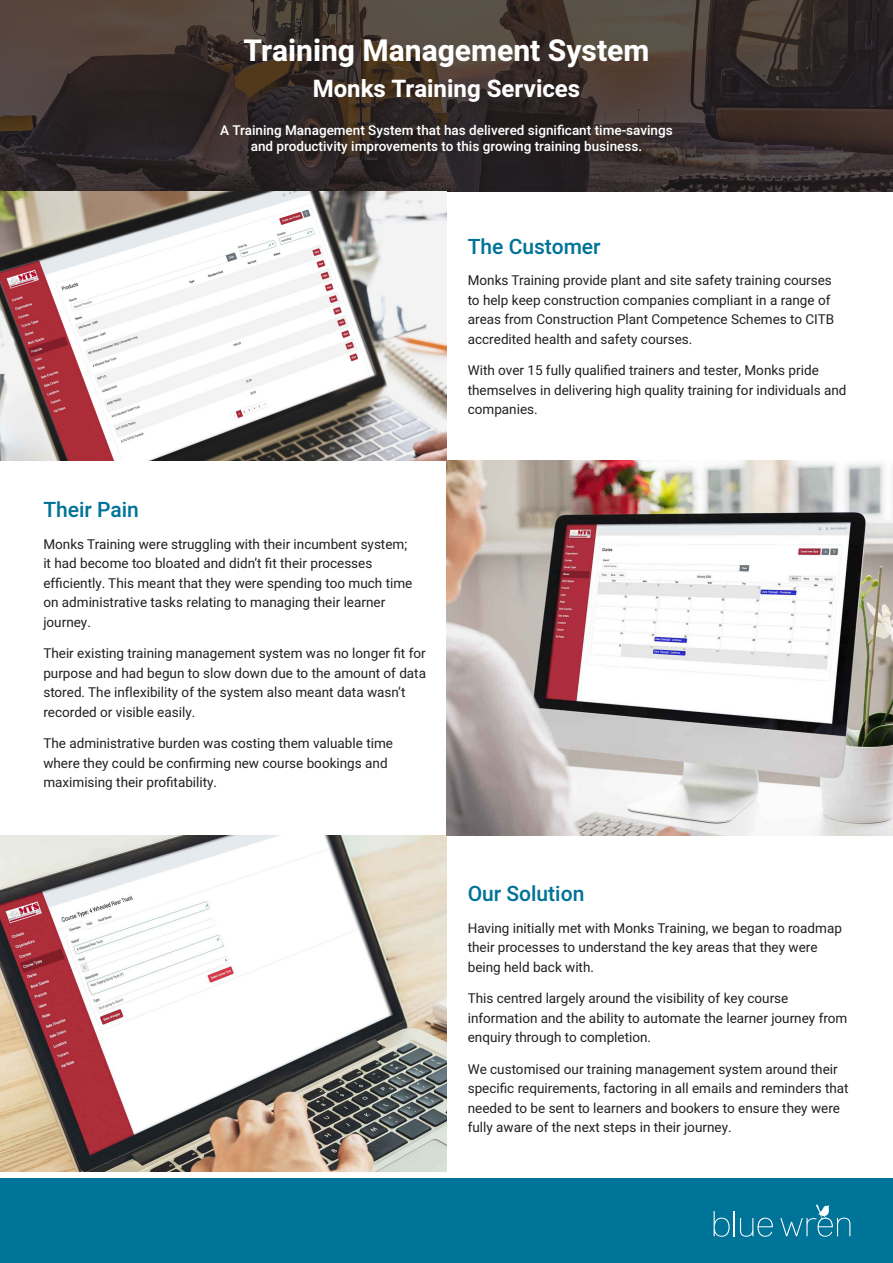
<style>
.page{position:relative;width:893px;height:1263px;background:#fff}
.page>*{position:absolute;margin:0;border:0;box-sizing:border-box;transform-origin:0 0}
.t1{font:700 30px "Heebo";color:#fff}
.t2{font:700 24px "Heebo";color:#fff}
.t3{font:500 21px "Heebo";color:#007398}
.t4{font:13.5px/19.5px "Heebo";color:#231f20}
.t5{font:500 13.5px "Heebo";color:#fff}
</style>
<div class="page">
<svg style="left:0;top:0;width:893px;height:191px;background:#3a2f2c"></svg>
<img style="left:0;top:191px;width:446px;height:269px">
<img style="left:0;top:836px;width:446px;height:335px">
<img style="left:446px;top:460px;width:447px;height:376px">
<div style="left:0;top:1178px;width:893px;height:85px;background:#007398"></div>
<svg style="left:714px;top:1211px;width:59px;height:26px"></svg>
<svg style="left:780px;top:1204px;width:70px;height:33px"></svg>
<p class="t1" style="left:244px;top:30px;width:407px">Training Management System</p>
<p class="t2" style="left:313px;top:72px;width:269px">Monks Training Services</p>
<p class="t5" style="left:220px;top:121px;width:454px">A Training Management System that has delivered significant time-savings</p>
<p class="t5" style="left:251px;top:137px;width:393px">and productivity improvements to this growing training business.</p>
<p class="t3" style="left:43px;top:495px;width:97px">Their Pain</p>
<p class="t4" style="left:43px;top:534px;width:370px">Monks Training were struggling with their incumbent system; it had become too bloated and didn’t fit their processes efficiently. This meant that they were spending too much time on administrative tasks relating to managing their learner journey.</p>
<p class="t4" style="left:43px;top:644px;width:384px">Their existing training management system was no longer fit for purpose and had begun to slow down due to the amount of data stored. The inflexibility of the system also meant data wasn’t recorded or visible easily.</p>
<p class="t4" style="left:43px;top:734px;width:351px">The administrative burden was costing them valuable time where they could be confirming new course bookings and maximising their profitability.</p>
<p class="t3" style="left:468px;top:232px;width:134px">The Customer</p>
<p class="t4" style="left:468px;top:271px;width:368px">Monks Training provide plant and site safety training courses to help keep construction companies compliant in a range of areas from Construction Plant Competence Schemes to CITB accredited health and safety courses.</p>
<p class="t4" style="left:468px;top:361px;width:380px">With over 15 fully qualified trainers and tester, Monks pride themselves in delivering high quality training for individuals and companies.</p>
<p class="t3" style="left:468px;top:879px;width:118px">Our Solution</p>
<p class="t4" style="left:468px;top:918px;width:376px">Having initially met with Monks Training, we began to roadmap their processes to understand the key areas that they were being held back with.</p>
<p class="t4" style="left:468px;top:989px;width:381px">This centred largely around the visibility of key course information and the ability to automate the learner journey from enquiry through to completion.</p>
<p class="t4" style="left:468px;top:1059px;width:382px">We customised our training management system around their specific requirements, factoring in all emails and reminders that needed to be sent to learners and bookers to ensure they were fully aware of the next steps in their journey.</p>
</div>
